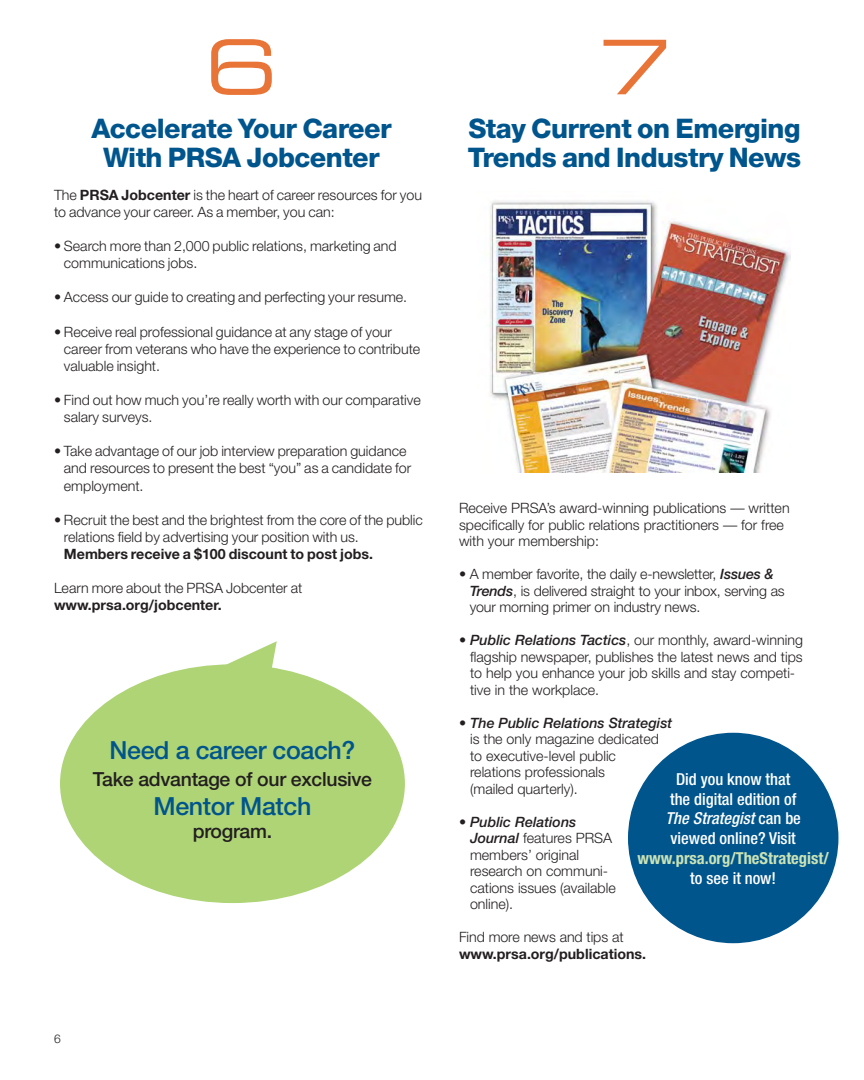
<style>
.page{position:relative;width:864px;height:1080px;background:#fff}
.page>*{position:absolute;margin:0;border:0;box-sizing:border-box;transform-origin:0 0}
.t1{font:75.3px "Eurostile Extended Two";color:#e97438}
.t2{font:800 27px/28.5px "Helvetica Neue";letter-spacing:-.02em;color:#00558d}
.t3{font:500 25.05px "Helvetica Neue";letter-spacing:-.015em;color:#00558d}
.t4{font:500 19.5px "Helvetica Neue";letter-spacing:-.015em;color:#231f20}
.t5{font:500 condensed 16.5px/19.8px "Helvetica Neue";color:#fff;text-align:center}
.t6{font:700 condensed 16.5px "Helvetica Neue";color:#cae3b5}
.t7{font:300 14.25px/16.5px "Helvetica Neue";color:#231f20}
.t8{font:700 14.25px "Helvetica Neue";color:#231f20}
.t9{font:300 12px "Helvetica Neue";color:#231f20}
.s1{font-weight:700}
.s2{font-weight:500;font-style:italic}
.s3{font-style:italic}
</style>
<div class="page">
<div style="left:60px;top:664px;width:345px;height:239px;background:#aed476;border-radius:50%"></div>
<svg style="left:199px;top:641px;width:78px;height:28px"></svg>
<img style="left:489px;top:200px;width:302px;height:273px">
<div style="left:628px;top:733px;width:210px;height:210px;background:#00558d;border-radius:50%"></div>
<h1 class="t1" style="left:205px;top:40px;width:74px">6</h1>
<h1 class="t1" style="left:598px;top:40px;width:74px">7</h1>
<h2 class="t2" style="left:468px;top:117px;width:335px">Stay Current on Emerging<br>Trends and Industry News</h2>
<h2 class="t2" style="left:91px;top:117px;width:302px;text-align:center">Accelerate Your Career<br>With PRSA Jobcenter</h2>
<p class="t7" style="left:54px;top:188px;width:370px;line-height:17.1px">The <span class="s1">PRSA Jobcenter</span> is the heart of career resources for you to advance your career. As a member, you can:</p>
<p class="t7" style="left:64px;top:239px;width:334px;line-height:17.1px;text-indent:-10px">• Search more than 2,000 public relations, marketing and communications jobs.</p>
<p class="t7" style="left:54px;top:290px;width:355px">• Access our guide to creating and perfecting your resume.</p>
<p class="t7" style="left:64px;top:324px;width:358px;line-height:17.1px;text-indent:-10px">• Receive real professional guidance at any stage of your career from veterans who have the experience to contribute valuable insight.</p>
<p class="t7" style="left:64px;top:393px;width:358px;line-height:17.1px;text-indent:-10px">• Find out how much you’re really worth with our comparative salary surveys.</p>
<p class="t7" style="left:64px;top:444px;width:349px;line-height:17.1px;text-indent:-10px">• Take advantage of our job interview preparation guidance and resources to present the best “you” as a candidate for employment.</p>
<p class="t7" style="left:64px;top:512px;width:361px;line-height:17.1px;text-indent:-10px">• Recruit the best and the brightest from the core of the public relations field by advertising your position with us.</p>
<p class="t8" style="left:64px;top:549px;width:311px">Members receive a $100 discount to post jobs.</p>
<p class="t7" style="left:54px;top:581px;width:250px">Learn more about the PRSA Jobcenter at</p>
<p class="t8" style="left:54px;top:600px;width:169px">www.prsa.org/jobcenter.</p>
<p class="t7" style="left:459px;top:501px;width:332px">Receive PRSA’s award-winning publications — written specifically for public relations practitioners — for free with your membership:</p>
<p class="t7" style="left:470px;top:567px;width:317px;text-indent:-11px">• A member favorite, the daily e-newsletter, <span class="s2">Issues &amp;<br>Trends</span>, is delivered straight to your inbox, serving as your morning primer on industry news.</p>
<p class="t7" style="left:470px;top:633px;width:334px;text-indent:-11px">• <span class="s2">Public Relations Tactics</span>, our monthly, award-winning flagship newspaper, publishes the latest news and tips to help you enhance your job skills and stay competi&shy;tive in the workplace.</p>
<p class="t7" style="left:470px;top:716px;width:204px;text-indent:-11px">• <span class="s2">The Public Relations Strategist </span>is the only magazine dedicated to executive-level public<br>relations professionals<br>(mailed quarterly).</p>
<p class="t7" style="left:470px;top:815px;width:147px;text-indent:-11px">• <span class="s2">Public Relations<br>Journal</span> features PRSA members’ original research on communi&shy;cations issues (available online).</p>
<p class="t7" style="left:459px;top:930px;width:166px">Find more news and tips at</p>
<p class="t8" style="left:459px;top:948px;width:189px">www.prsa.org/publications.</p>
<h3 class="t3" style="left:110px;top:741px;width:247px">Need a career coach?</h3>
<h3 class="t4" style="left:93px;top:772px;width:281px">Take advantage of our exclusive</h3>
<h3 class="t3" style="left:154px;top:797px;width:159px">Mentor Match</h3>
<h3 class="t4" style="left:193px;top:824px;width:81px">program.</h3>
<p class="t5" style="left:666px;top:770px;width:137px">Did you know that the digital edition of<br><span class="s3">The Strategist</span> c a n b e viewed online? Visit</p>
<p class="t6" style="left:638px;top:852px;width:193px">www.prsa.org/TheStrategist/</p>
<p class="t5" style="left:690px;top:869px;width:87px">to see it now!</p>
<p class="t9" style="left:54px;top:1034px;width:8px">6</p>
</div>
